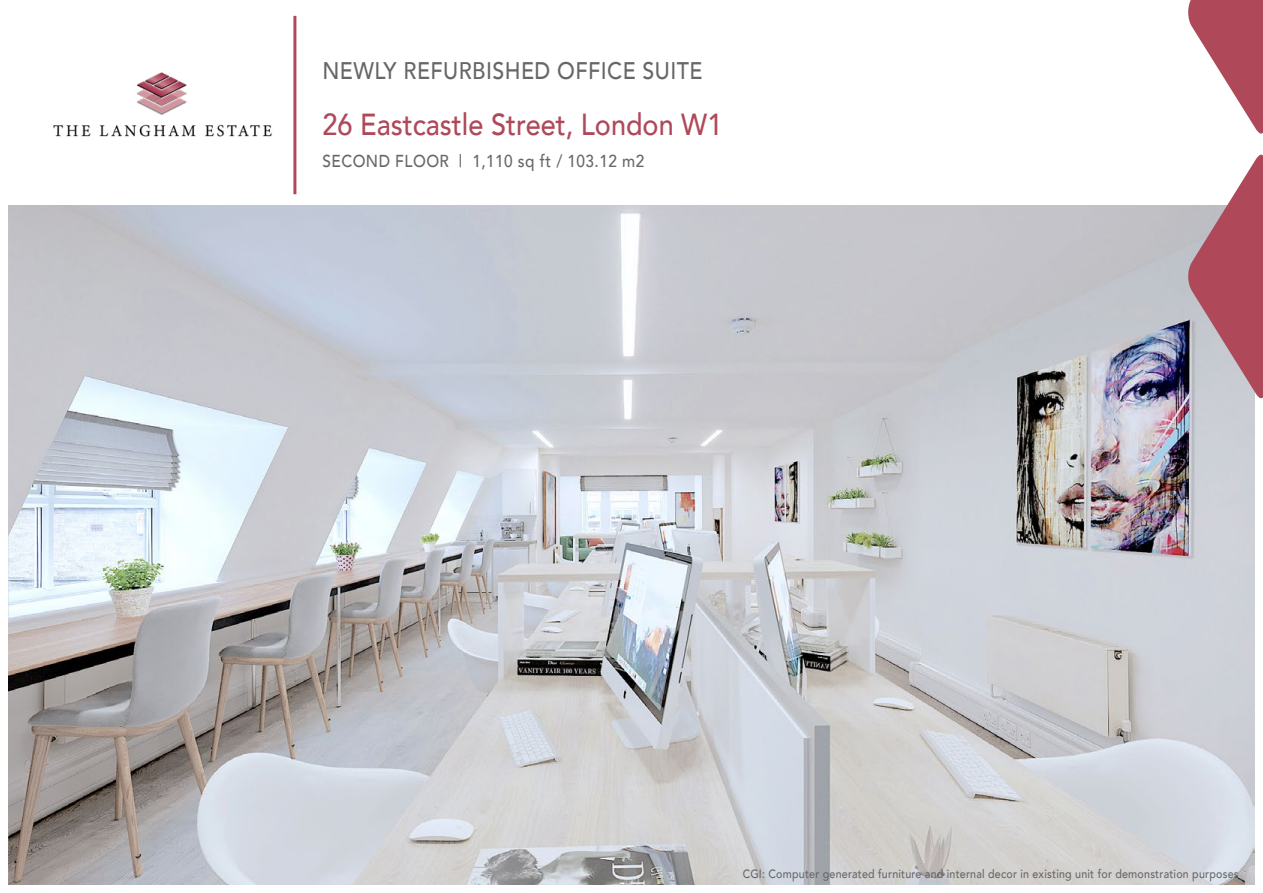
<style>
.page{position:relative;width:1263px;height:893px;background:#fff}
.page>*{position:absolute;margin:0;border:0;box-sizing:border-box;transform-origin:0 0}
.t1{font:500 30.45px "Avenir";color:#af495a;scale:.89 1}
.t2{font:500 24px "Avenir";letter-spacing:.02em;color:#666766;scale:.89 1}
.t3{font:500 17.25px "Avenir";letter-spacing:.03em;color:#666766;scale:.89 1}
.t4{font:500 12px "Avenir";letter-spacing:.02em;color:#666766;scale:.89 1}
</style>
<div class="page">
<hr style="left:293px;top:16px;width:3px;height:178px;background:#af495a">
<img style="left:9px;top:205px;width:1245px;height:679px">
<svg style="left:1187px;top:154px;width:76px;height:247px"></svg>
<svg style="left:1188px;top:0;width:75px;height:134px"></svg>
<img style="left:53px;top:72px;width:219px;height:65px">
<h2 class="t2" style="left:322px;top:50px;width:429px">NEWLY REFURBISHED OFFICE SUITE</h2>
<h1 class="t1" style="left:322px;top:98px;width:451px">26 Eastcastle Street, London W1</h1>
<h3 class="t3" style="left:322px;top:147px;width:363px">SECOND FLOOR | 1,110 sq ft / 103.12 m2</h3>
<p class="t4" style="left:743px;top:863px;width:559px">CGI: Computer generated furniture and internal decor in existing unit for demonstration purposes</p>
</div>
